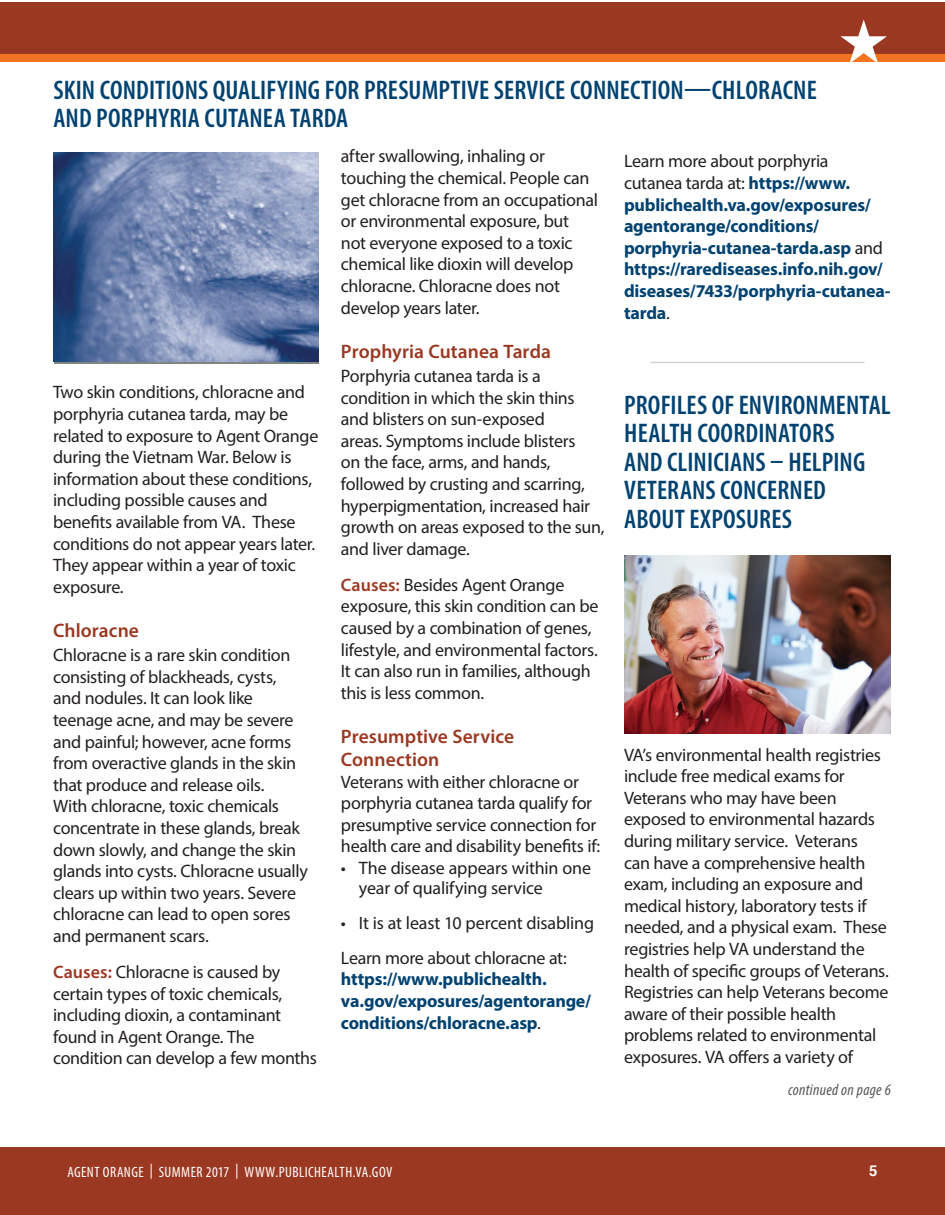
<style>
.page{position:relative;width:945px;height:1215px;background:#fff}
.page>*{position:absolute;margin:0;border:0;box-sizing:border-box;transform-origin:0 0}
.t1{font:600 condensed 27px/28.5px "Myriad Pro";letter-spacing:.005em;color:#004270}
.t2{font:600 19.5px/22.5px "Myriad Pro";letter-spacing:.005em;color:#9b3821}
.t3{font:18px/21.6px "Myriad Pro";letter-spacing:-.02em;color:#231f20}
.t4{font:700 18px/21.6px "Myriad Pro";letter-spacing:-.01em;color:#004270}
.t5{font:italic condensed 16.2px "Myriad Pro";letter-spacing:.02em;color:#57585a}
.t6{font:condensed 15px "Myriad Pro";letter-spacing:.03em;color:#fff}
.t7{font:700 15px "Helvetica";color:#fff}
.s1{font-weight:600;color:#9b3821}
.s2{font-weight:400;color:#231f20}
</style>
<div class="page">
<div style="left:14px;top:1148px;width:931px;height:67px;background:#9b3821"></div>
<div style="left:0;top:1148px;width:14px;height:67px;background:#9b3821"></div>
<img style="left:54px;top:152px;width:265px;height:210px">
<div style="left:0;top:14px;width:14px;height:48px;background:#f47321"></div>
<div style="left:0;top:2px;width:14px;height:51px;background:#9b3821"></div>
<div style="left:14px;top:14px;width:931px;height:48px;background:#f47321"></div>
<div style="left:14px;top:2px;width:931px;height:51px;background:#9b3821"></div>
<svg style="left:840px;top:19px;width:47px;height:43px"></svg>
<img style="left:624px;top:556px;width:267px;height:178px">
<hr style="left:650px;top:362px;width:215px;height:1px;background:#d1d2d4">
<h2 class="t1" style="left:53px;top:75px;width:765px">SKIN CONDITIONS QUALIFYING FOR PRESUMPTIVE SERVICE CONNECTION—CHLORACNE<br>AND PORPHYRIA CUTANEA TARDA</h2>
<p class="t3" style="left:53px;top:381px;width:267px">Two skin conditions, chloracne and porphyria cutanea tarda, may be related to exposure to Agent Orange during the Vietnam War. Below is information about these conditions, including possible causes and benefits available from VA. These conditions do not appear years later.<br>They appear within a year of toxic exposure.</p>
<h3 class="t2" style="left:53px;top:619px;width:87px">Chloracne</h3>
<p class="t3" style="left:53px;top:644px;width:256px">Chloracne is a rare skin condition consisting of blackheads, cysts, and nodules. It can look like teenage acne, and may be severe and painful; however, acne forms from overactive glands in the skin that produce and release oils.<br>With chloracne, toxic chemicals concentrate in these glands, break down slowly, and change the skin glands into cysts. Chloracne usually clears up within two years. Severe chloracne can lead to open sores and permanent scars.</p>
<p class="t3" style="left:53px;top:961px;width:265px"><span class="s1">Causes:</span> Chloracne is caused by certain types of toxic chemicals, including dioxin, a contaminant found in Agent Orange. The condition can develop a few months</p>
<p class="t3" style="left:341px;top:145px;width:259px">after swallowing, inhaling or touching the chemical. People can get chloracne from an occupational or environmental exposure, but not everyone exposed to a toxic chemical like dioxin will develop chloracne. Chloracne does not develop years later.</p>
<h3 class="t2" style="left:341px;top:340px;width:212px">Prophyria Cutanea Tarda</h3>
<p class="t3" style="left:341px;top:365px;width:265px">Porphyria cutanea tarda is a condition in which the skin thins and blisters on sun-exposed<br>areas. Symptoms include blisters<br>on the face, arms, and hands, followed by crusting and scarring, hyperpigmentation, increased hair growth on areas exposed to the sun, and liver damage.</p>
<p class="t3" style="left:341px;top:574px;width:259px"><span class="s1">Causes:</span> Besides Agent Orange exposure, this skin condition can be caused by a combination of genes, lifestyle, and environmental factors.<br>It can also run in families, although this is less common.</p>
<h3 class="t2" style="left:341px;top:725px;width:175px">Presumptive Service<br>Connection</h3>
<p class="t3" style="left:341px;top:770px;width:261px">Veterans with either chloracne or porphyria cutanea tarda qualify for presumptive service connection for health care and disability benefits if:</p>
<p class="t3" style="left:359px;top:858px;width:234px;line-height:19.5px;text-indent:-18px">• The disease appears within one year of qualifying service</p>
<p class="t3" style="left:341px;top:905px;width:255px;line-height:35.1px">• It is at least 10 percent disabling<br>Learn more about chloracne at:</p>
<p class="t4" style="left:341px;top:968px;width:252px">https://www.publichealth. va.gov/exposures/agentorange/ conditions/chloracne.asp<span class="s2">.</span></p>
<p class="t4" style="left:624px;top:150px;width:268px"><span class="s2">Learn more about porphyria cutanea tarda at:</span> https://www. publichealth.va.gov/exposures/ agentorange/conditions/ porphyria-cutanea-tarda.asp <span class="s2">and </span>https://rarediseases.info.nih.gov/ diseases/7433/porphyria-cutanea&shy;tarda<span class="s2">.</span></p>
<h2 class="t1" style="left:624px;top:390px;width:268px">PROFILES OF ENVIRONMENTAL<br>HEALTH COORDINATORS<br>AND CLINICIANS – HELPING<br>VETERANS CONCERNED<br>ABOUT EXPOSURES</h2>
<p class="t3" style="left:624px;top:743px;width:266px">VA’s environmental health registries include free medical exams for Veterans who may have been exposed to environmental hazards during military service. Veterans<br>can have a comprehensive health exam, including an exposure and medical history, laboratory tests if needed, and a physical exam. These registries help VA understand the health of specific groups of Veterans.<br>Registries can help Veterans become aware of their possible health problems related to environmental exposures. VA offers a variety of</p>
<p class="t5" style="left:788px;top:1080px;width:104px">continued on page 6</p>
<p class="t6" style="left:68px;top:1163px;width:326px">AGENT ORANGE | SUMMER 2017 | WWW.PUBLICHEALTH.VA.GOV</p>
<p class="t7" style="left:869px;top:1159px;width:10px">5</p>
</div>
